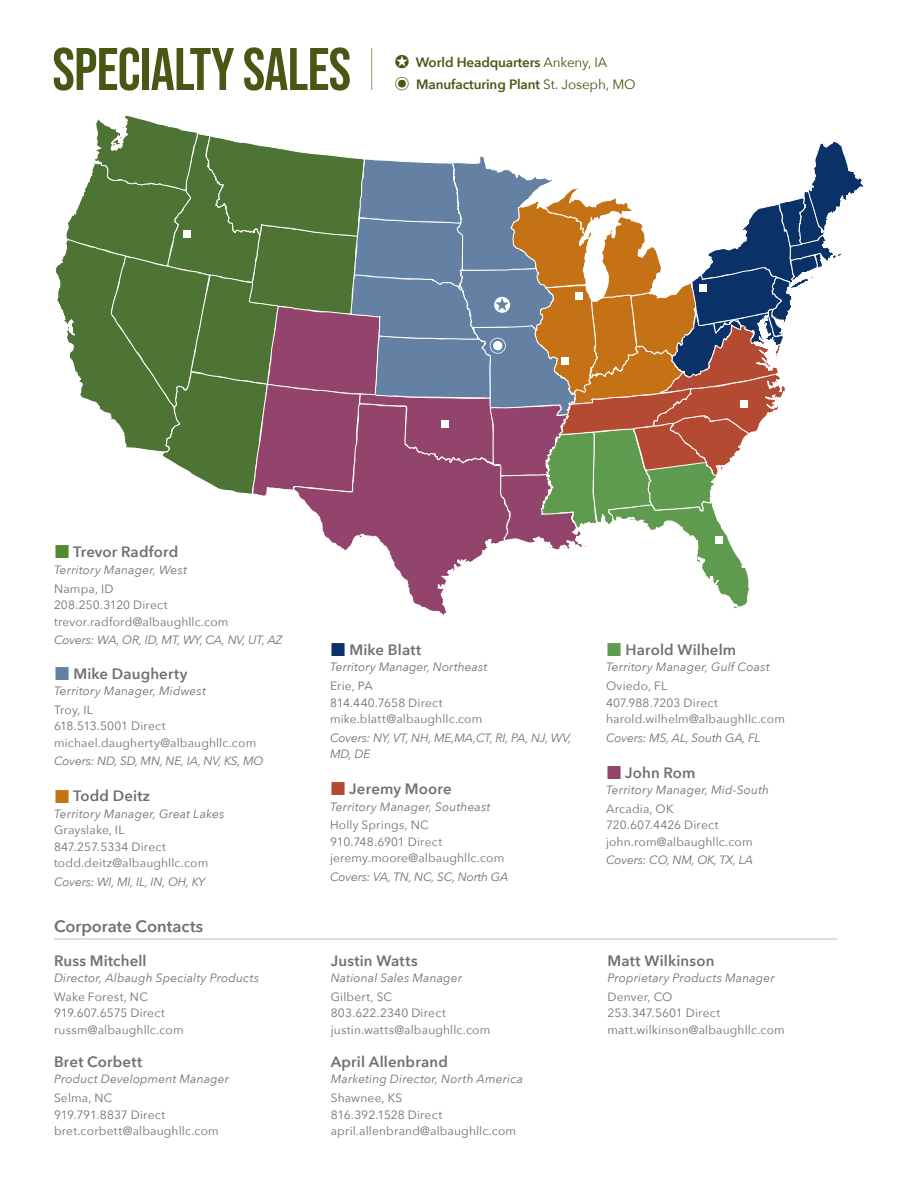
<style>
.page{position:relative;width:918px;height:1188px;background:#fff}
.page>*{position:absolute;margin:0;border:0;box-sizing:border-box;transform-origin:0 0}
.t1{font:700 60px "Bebas Neue Pro";letter-spacing:-.01em;color:#495715}
.t2{font:600 16.5px "Avenir Next";color:#716f72}
.t3{font:600 15px "Avenir Next";letter-spacing:.01em;color:#716f72}
.t4{font:600 13.5px/22.2px "Avenir Next";letter-spacing:-.01em;color:#495715}
.t5{font:12px/16.5px "Avenir Next";letter-spacing:.01em;color:#716f72}
.t6{font:italic 12px "Avenir Next";letter-spacing:.01em;color:#716f72}
.t7{font:italic 12px/16.5px "Avenir Next";letter-spacing:-.01em;color:#716f72}
.s1{font-family:"Carta";font-weight:400;font-size:21px}
.s2{font-weight:400}
</style>
<div class="page">
<hr style="left:54px;top:939px;width:783px;height:1px;background:#bcbdbd">
<hr style="left:371px;top:48px;width:1px;height:42px;background:#8e9668">
<svg style="left:55px;top:115px;width:808px;height:500px"></svg>
<h1 class="t1" style="left:52px;top:35px;width:300px">SPECIALTY SALES</h1>
<p class="t4" style="left:395px;top:51px;width:242px"><span class="s1">r</span> World Headquarters <span class="s2">Ankeny, IA<br></span><span class="s1">t</span> Manufacturing Plant <span class="s2">St. Joseph, MO</span></p>
<p class="t3" style="left:73px;top:539px;width:107px">Trevor Radford</p>
<p class="t6" style="left:54px;top:560px;width:135px">Territory Manager, West</p>
<p class="t5" style="left:54px;top:580px;width:176px">Nampa, ID<br>208.250.3120 Direct trevor.radford@albaughllc.com</p>
<p class="t7" style="left:54px;top:631px;width:230px">Covers: WA, OR, ID, MT, WY, CA, NV, UT, AZ</p>
<p class="t3" style="left:73px;top:661px;width:116px">Mike Daugherty</p>
<p class="t6" style="left:54px;top:681px;width:154px">Territory Manager, Midwest</p>
<p class="t5" style="left:54px;top:701px;width:204px">Troy, IL<br>618.513.5001 Direct michael.daugherty@albaughllc.com</p>
<p class="t7" style="left:54px;top:753px;width:211px">Covers: ND, SD, MN, NE, IA, NV, KS, MO</p>
<p class="t3" style="left:73px;top:783px;width:79px">Todd Deitz</p>
<p class="t6" style="left:54px;top:804px;width:172px">Territory Manager, Great Lakes</p>
<p class="t5" style="left:54px;top:822px;width:156px">Grayslake, IL<br>847.257.5334 Direct todd.deitz@albaughllc.com</p>
<p class="t7" style="left:54px;top:873px;width:153px">Covers: WI, MI, IL, IN, OH, KY</p>
<h2 class="t2" style="left:54px;top:912px;width:151px">Corporate Contacts</h2>
<p class="t3" style="left:54px;top:948px;width:94px">Russ Mitchell</p>
<p class="t6" style="left:54px;top:968px;width:207px">Director, Albaugh Specialty Products</p>
<p class="t5" style="left:54px;top:988px;width:131px">Wake Forest, NC<br>919.607.6575 Direct russm@albaughllc.com</p>
<p class="t3" style="left:54px;top:1049px;width:90px">Bret Corbett</p>
<p class="t6" style="left:54px;top:1069px;width:177px">Product Development Manager</p>
<p class="t5" style="left:54px;top:1089px;width:166px">Selma, NC<br>919.791.8837 Direct bret.corbett@albaughllc.com</p>
<p class="t3" style="left:349px;top:637px;width:73px">Mike Blatt</p>
<p class="t6" style="left:330px;top:657px;width:159px">Territory Manager, Northeast</p>
<p class="t5" style="left:330px;top:677px;width:154px">Erie, PA<br>814.440.7658 Direct mike.blatt@albaughllc.com</p>
<p class="t7" style="left:330px;top:729px;width:243px">Covers: NY, VT, NH, ME,MA,CT, RI, PA, NJ, WV,<br>MD, DE</p>
<p class="t3" style="left:349px;top:776px;width:104px">Jeremy Moore</p>
<p class="t6" style="left:330px;top:796px;width:162px">Territory Manager, Southeast</p>
<p class="t5" style="left:330px;top:816px;width:176px">Holly Springs, NC<br>910.748.6901 Direct jeremy.moore@albaughllc.com</p>
<p class="t7" style="left:330px;top:868px;width:180px">Covers: VA, TN, NC, SC, North GA</p>
<p class="t3" style="left:331px;top:948px;width:88px">Justin Watts</p>
<p class="t6" style="left:331px;top:968px;width:133px">National Sales Manager</p>
<p class="t5" style="left:331px;top:988px;width:161px">Gilbert, SC<br>803.622.2340 Direct justin.watts@albaughllc.com</p>
<p class="t3" style="left:331px;top:1049px;width:119px">April Allenbrand</p>
<p class="t6" style="left:331px;top:1069px;width:194px">Marketing Director, North America</p>
<p class="t5" style="left:331px;top:1089px;width:187px">Shawnee, KS<br>816.392.1528 Direct april.allenbrand@albaughllc.com</p>
<p class="t3" style="left:625px;top:637px;width:112px">Harold Wilhelm</p>
<p class="t6" style="left:606px;top:657px;width:165px">Territory Manager, Gulf Coast</p>
<p class="t5" style="left:606px;top:677px;width:180px">Oviedo, FL<br>407.988.7203 Direct harold.wilhelm@albaughllc.com</p>
<p class="t7" style="left:606px;top:729px;width:156px">Covers: MS, AL, South GA, FL</p>
<p class="t3" style="left:625px;top:760px;width:72px">John Rom</p>
<p class="t6" style="left:606px;top:780px;width:165px">Territory Manager, Mid-South</p>
<p class="t5" style="left:606px;top:800px;width:148px">Arcadia, OK<br>720.607.4426 Direct john.rom@albaughllc.com</p>
<p class="t7" style="left:606px;top:852px;width:149px">Covers: CO, NM, OK, TX, LA</p>
<p class="t3" style="left:608px;top:948px;width:108px">Matt Wilkinson</p>
<p class="t6" style="left:608px;top:968px;width:169px">Proprietary Products Manager</p>
<p class="t5" style="left:608px;top:988px;width:179px">Denver, CO<br>253.347.5601 Direct matt.wilkinson@albaughllc.com</p>
</div>
